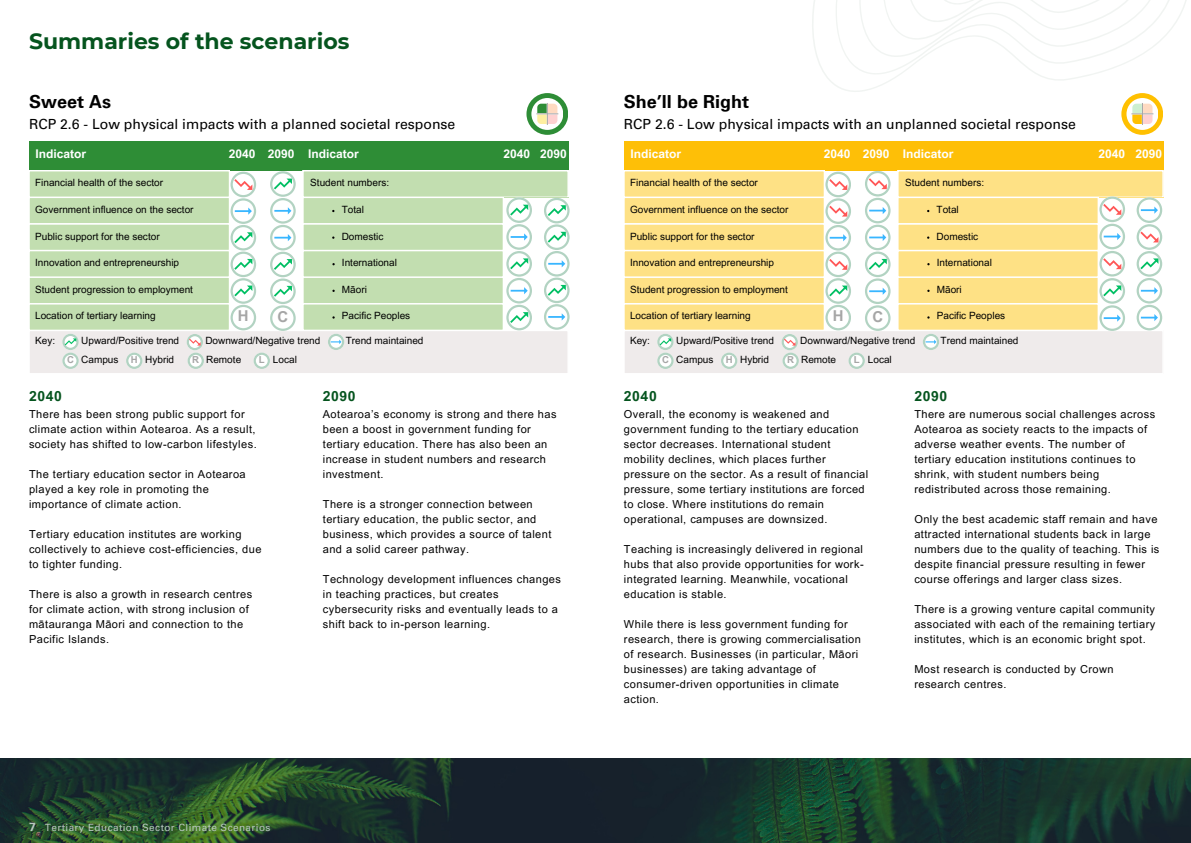
<style>
.page{position:relative;width:1191px;height:843px;background:#fff}
.page>*{position:absolute;margin:0;border:0;box-sizing:border-box;transform-origin:0 0}
.t1{font:700 22px "Montserrat";color:#05541e}
.t2{font:700 18px "Univers LT Pro 65";color:#000}
.t3{font:700 15px "Arial MT Pro";color:#a6a6a6}
.t4{font:14px "Univers LT Pro 55 Roman";color:#000}
.t5{font:700 14px "Arial MT Pro";letter-spacing:.04em;color:#05541e}
.t6{font:700 12px "Arial MT Pro";color:#fff}
.t7{font:700 12px "Univers LT Pro 65";color:#b9c8c0}
.t8{font:11px/15px "Arial MT Pro";letter-spacing:.04em;color:#000}
.t9{font:10px "Arial MT Pro";color:#000}
.t10{font:10px "Univers LT Pro 55 Roman";letter-spacing:.04em;color:#b9c8c0}
.t11{font:700 9.6px "Arial MT Pro";color:#a6a6a6}
</style>
<div class="page">
<div style="left:526px;top:93px;width:42px;height:42px;background:#2e8d36;border-radius:50%"></div>
<div style="left:531px;top:98px;width:32px;height:32px;background:#fff;border-radius:50%"></div>
<svg style="left:536px;top:103px;width:22px;height:22px"></svg>
<img style="left:0;top:758px;width:1190px;height:84px">
<svg style="left:812px;top:0;width:374px;height:135px"></svg>
<div style="left:29px;top:141px;width:539px;height:30px;background:#2e8d36"></div>
<svg style="left:29px;top:171px;width:540px;height:202px"></svg>
<div style="left:624px;top:141px;width:538px;height:30px;background:#febf07"></div>
<svg style="left:624px;top:171px;width:538px;height:202px"></svg>
<p class="t1" style="left:29px;top:27px;width:322px">Summaries of the scenarios</p>
<p class="t2" style="left:29px;top:95px;width:84px">Sweet As</p>
<p class="t4" style="left:29px;top:119px;width:428px">RCP 2.6 - Low physical impacts with a planned societal response</p>
<p class="t2" style="left:624px;top:95px;width:127px">She’ll be Right</p>
<p class="t4" style="left:624px;top:119px;width:453px">RCP 2.6 - Low physical impacts with an unplanned societal response</p>
<p class="t6" style="left:229px;top:150px;width:28px">2040</p>
<p class="t6" style="left:268px;top:150px;width:28px">2090</p>
<p class="t6" style="left:503px;top:150px;width:28px">2040</p>
<p class="t6" style="left:540px;top:150px;width:28px">2090</p>
<p class="t6" style="left:36px;top:150px;width:52px">Indicator</p>
<p class="t6" style="left:308px;top:150px;width:52px">Indicator</p>
<p class="t9" style="left:35px;top:179px;width:129px">Financial health of the sector</p>
<p class="t9" style="left:35px;top:205px;width:160px">Government influence on the sector</p>
<p class="t9" style="left:35px;top:232px;width:126px">Public support for the sector</p>
<p class="t9" style="left:35px;top:259px;width:145px">Innovation and entrepreneurship</p>
<p class="t9" style="left:35px;top:285px;width:159px">Student progression to employment</p>
<p class="t9" style="left:35px;top:312px;width:122px">Location of tertiary learning</p>
<p class="t9" style="left:310px;top:179px;width:80px">Student numbers:</p>
<p class="t9" style="left:341px;top:205px;width:24px">Total</p>
<p class="t9" style="left:341px;top:232px;width:43px">Domestic</p>
<p class="t9" style="left:342px;top:259px;width:57px">International</p>
<p class="t9" style="left:342px;top:285px;width:26px">Māori</p>
<p class="t9" style="left:342px;top:312px;width:70px">Pacific Peoples</p>
<p class="t3" style="left:238px;top:310px;width:12px">H</p>
<p class="t3" style="left:277px;top:311px;width:12px">C</p>
<p class="t6" style="left:823px;top:150px;width:28px">2040</p>
<p class="t6" style="left:862px;top:150px;width:28px">2090</p>
<p class="t6" style="left:1098px;top:150px;width:28px">2040</p>
<p class="t6" style="left:1135px;top:150px;width:28px">2090</p>
<p class="t6" style="left:630px;top:150px;width:52px">Indicator</p>
<p class="t6" style="left:902px;top:150px;width:52px">Indicator</p>
<p class="t9" style="left:630px;top:179px;width:129px">Financial health of the sector</p>
<p class="t9" style="left:630px;top:205px;width:160px">Government influence on the sector</p>
<p class="t9" style="left:630px;top:232px;width:126px">Public support for the sector</p>
<p class="t9" style="left:630px;top:259px;width:145px">Innovation and entrepreneurship</p>
<p class="t9" style="left:630px;top:285px;width:159px">Student progression to employment</p>
<p class="t9" style="left:630px;top:312px;width:122px">Location of tertiary learning</p>
<p class="t9" style="left:905px;top:179px;width:80px">Student numbers:</p>
<p class="t9" style="left:936px;top:205px;width:24px">Total</p>
<p class="t9" style="left:936px;top:232px;width:43px">Domestic</p>
<p class="t9" style="left:936px;top:259px;width:57px">International</p>
<p class="t9" style="left:936px;top:285px;width:26px">Māori</p>
<p class="t9" style="left:936px;top:312px;width:70px">Pacific Peoples</p>
<p class="t3" style="left:832px;top:310px;width:12px">H</p>
<p class="t3" style="left:872px;top:311px;width:12px">C</p>
<p class="t9" style="left:35px;top:337px;width:22px">Key:</p>
<p class="t9" style="left:81px;top:337px;width:99px">Upward/Positive trend</p>
<p class="t9" style="left:205px;top:337px;width:116px">Downward/Negative trend</p>
<p class="t9" style="left:346px;top:337px;width:79px">Trend maintained</p>
<p class="t9" style="left:81px;top:355px;width:39px">Campus</p>
<p class="t9" style="left:145px;top:355px;width:30px">Hybrid</p>
<p class="t9" style="left:206px;top:355px;width:36px">Remote</p>
<p class="t9" style="left:273px;top:355px;width:25px">Local</p>
<p class="t11" style="left:67px;top:356px;width:8px">C</p>
<p class="t11" style="left:131px;top:356px;width:8px">H</p>
<p class="t11" style="left:192px;top:356px;width:8px">R</p>
<p class="t11" style="left:259px;top:356px;width:7px">L</p>
<p class="t9" style="left:630px;top:337px;width:22px">Key:</p>
<p class="t9" style="left:676px;top:337px;width:99px">Upward/Positive trend</p>
<p class="t9" style="left:800px;top:337px;width:116px">Downward/Negative trend</p>
<p class="t9" style="left:940px;top:337px;width:79px">Trend maintained</p>
<p class="t9" style="left:676px;top:355px;width:39px">Campus</p>
<p class="t9" style="left:740px;top:355px;width:30px">Hybrid</p>
<p class="t9" style="left:801px;top:355px;width:36px">Remote</p>
<p class="t9" style="left:867px;top:355px;width:25px">Local</p>
<p class="t11" style="left:662px;top:356px;width:8px">C</p>
<p class="t11" style="left:725px;top:356px;width:8px">H</p>
<p class="t11" style="left:787px;top:356px;width:8px">R</p>
<p class="t11" style="left:853px;top:356px;width:7px">L</p>
<p class="t5" style="left:29px;top:390px;width:34px">2040</p>
<p class="t8" style="left:29px;top:407px;width:229px">There has been strong public support for climate action within Aotearoa. As a result, society has shifted to low-carbon lifestyles.</p>
<p class="t8" style="left:29px;top:467px;width:218px">The tertiary education sector in Aotearoa played a key role in promoting the importance of climate action.</p>
<p class="t8" style="left:29px;top:527px;width:234px">Tertiary education institutes are working collectively to achieve cost-efficiencies, due to tighter funding.</p>
<p class="t8" style="left:29px;top:587px;width:225px">There is also a growth in research centres for climate action, with strong inclusion of mātauranga Māori and connection to the Pacific Islands.</p>
<p class="t5" style="left:323px;top:390px;width:34px">2090</p>
<p class="t8" style="left:323px;top:407px;width:235px">Aotearoa’s economy is strong and there has been a boost in government funding for tertiary education. There has also been an increase in student numbers and research investment.</p>
<p class="t8" style="left:323px;top:497px;width:230px">There is a stronger connection between tertiary education, the public sector, and business, which provides a source of talent and a solid career pathway.</p>
<p class="t8" style="left:323px;top:572px;width:239px">Technology development influences changes in teaching practices, but creates cybersecurity risks and eventually leads to a shift back to in-person learning.</p>
<p class="t5" style="left:624px;top:390px;width:34px">2040</p>
<p class="t8" style="left:624px;top:407px;width:246px">Overall, the economy is weakened and government funding to the tertiary education sector decreases. International student mobility declines, which places further pressure on the sector. As a result of financial pressure, some tertiary institutions are forced to close. Where institutions do remain operational, campuses are downsized.</p>
<p class="t8" style="left:624px;top:542px;width:241px">Teaching is increasingly delivered in regional hubs that also provide opportunities for work&shy;integrated learning. Meanwhile, vocational education is stable.</p>
<p class="t8" style="left:624px;top:617px;width:238px">While there is less government funding for research, there is growing commercialisation of research. Businesses (in particular, Māori businesses) are taking advantage of consumer-driven opportunities in climate action.</p>
<p class="t5" style="left:914px;top:390px;width:34px">2090</p>
<p class="t8" style="left:914px;top:407px;width:242px">There are numerous social challenges across Aotearoa as society reacts to the impacts of adverse weather events. The number of tertiary education institutions continues to shrink, with student numbers being redistributed across those remaining.</p>
<p class="t8" style="left:914px;top:512px;width:246px">Only the best academic staff remain and have attracted international students back in large numbers due to the quality of teaching. This is despite financial pressure resulting in fewer course offerings and larger class sizes.</p>
<p class="t8" style="left:914px;top:602px;width:242px;text-align:justify">There is a growing venture capital community associated with each of the remaining tertiary institutes, which is an economic bright spot.</p>
<p class="t8" style="left:914px;top:662px;width:201px">Most research is conducted by Crown research centres.</p>
<p class="t7" style="left:29px;top:822px;width:8px">7</p>
<p class="t10" style="left:45px;top:823px;width:227px">Tertiary Education Sector Climate Scenarios</p>
</div>
